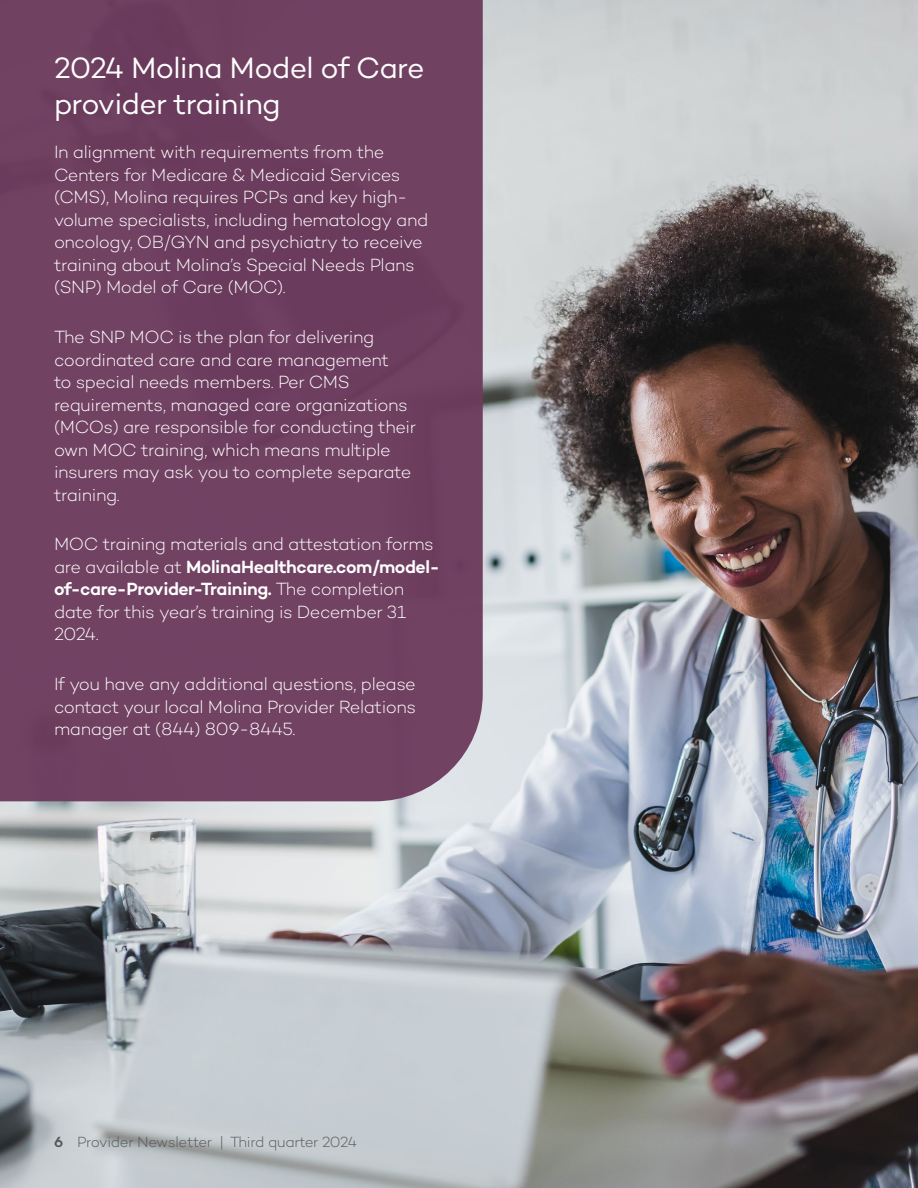
<style>
.page{position:relative;width:918px;height:1188px;background:#fff}
.page>*{position:absolute;margin:0;border:0;box-sizing:border-box;transform-origin:0 0}
.t1{font:30px/36px "Campton";letter-spacing:-.025em;color:#fff}
.t2{font:300 18px/22.5px "Campton";letter-spacing:-.025em;color:#fff}
.t3{font:300 15px "Campton";letter-spacing:-.03em;color:#58595b}
.s1{font-weight:600}
</style>
<div class="page">
<img style="left:0;top:0;width:918px;height:1188px">
<div style="left:0;top:0;width:483px;height:801px;background:#714162"></div>
<h2 class="t1" style="left:54px;top:49px;width:372px">2024 Molina Model of Care provider training</h2>
<p class="t2" style="left:54px;top:141px;width:376px">In alignment with requirements from the Centers for Medicare &amp; Medicaid Services (CMS), Molina requires PCPs and key high&shy;volume specialists, including hematology and oncology, OB/GYN and psychiatry to receive training about Molina’s Special Needs Plans (SNP) Model of Care (MOC).</p>
<p class="t2" style="left:54px;top:325px;width:364px">The SNP MOC is the plan for delivering coordinated care and care management<br>to special needs members. Per CMS requirements, managed care organizations (MCOs) are responsible for conducting their own MOC training, which means multiple insurers may ask you to complete separate training.</p>
<p class="t2" style="left:54px;top:533px;width:387px">MOC training materials and attestation forms are available at <span class="s1">MolinaHealthcare.com/model&shy;of-care-Provider-Training.</span> The completion date for this year’s training is December 31<br>2024.</p>
<p class="t2" style="left:54px;top:673px;width:364px;text-align:justify">If you have any additional questions, please contact your local Molina Provider Relations manager at (844) 809-8445.</p>
<p class="t3" style="left:54px;top:1132px;width:305px"><span class="s1">6</span> Provider Newsletter | Third quarter 2024</p>
</div>
